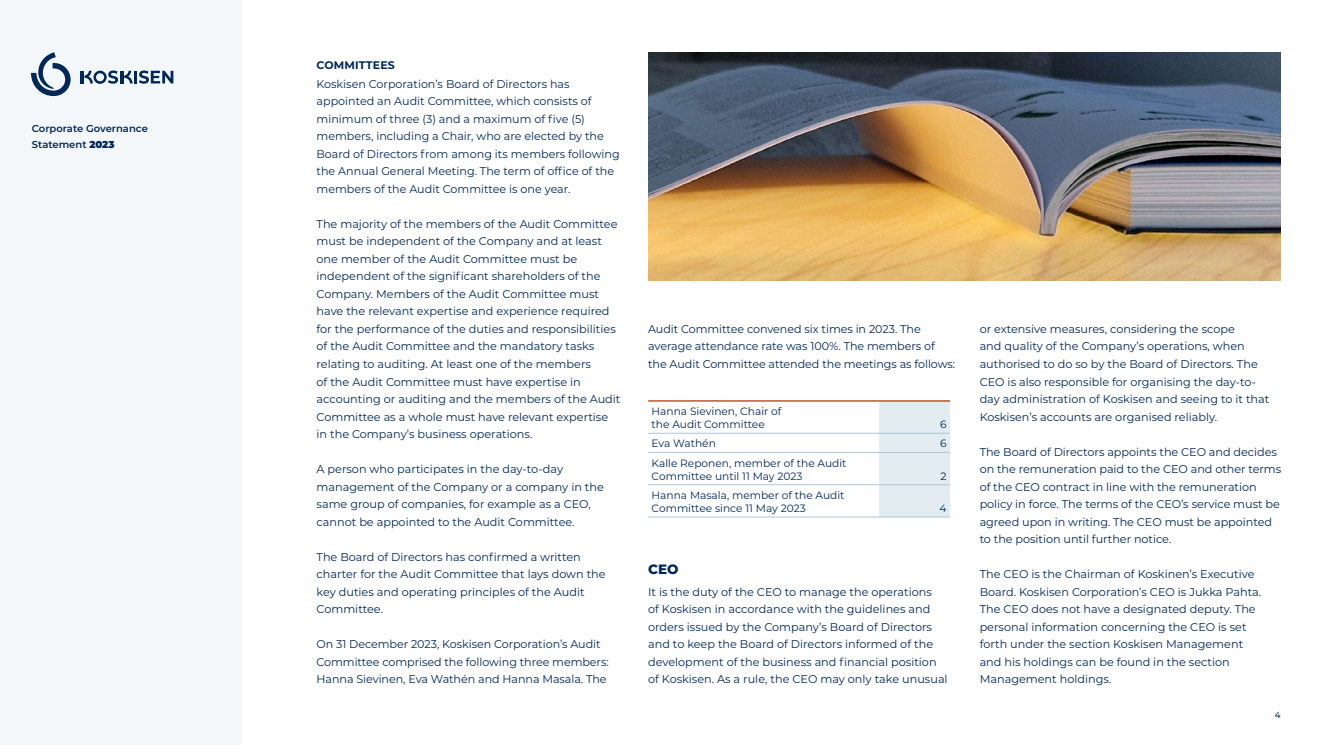
<style>
.page{position:relative;width:1324px;height:745px;background:#fff}
.page>*{position:absolute;margin:0;border:0;box-sizing:border-box;transform-origin:0 0}
.t1{font:800 13.5px "Montserrat";color:#002856}
.t2{font:11.25px/17.5px "Montserrat";color:#002856}
.t3{font:700 11px "Montserrat";letter-spacing:.01em;color:#002856}
.t4{font:10.62px/13.1px "Montserrat";color:#002856}
.t5{font:600 10px/16.2px "Montserrat";color:#002856}
.t6{font:500 8.75px "Montserrat";color:#002856}
.s1{font-weight:900}
</style>
<div class="page">
<img style="left:648px;top:53px;width:632px;height:227px">
<div style="left:879px;top:401px;width:71px;height:115px;background:#e3ecf1"></div>
<hr style="left:648px;top:433px;width:231px;height:1px;background:#aec6d6">
<hr style="left:879px;top:433px;width:71px;height:1px;background:#aec6d6">
<hr style="left:648px;top:452px;width:231px;height:1px;background:#aec6d6">
<hr style="left:879px;top:452px;width:71px;height:1px;background:#aec6d6">
<hr style="left:879px;top:484px;width:71px;height:1px;background:#aec6d6">
<hr style="left:879px;top:516px;width:71px;height:1px;background:#aec6d6">
<hr style="left:648px;top:400px;width:231px;height:1px;background:#b13606">
<hr style="left:879px;top:400px;width:71px;height:1px;background:#b13606">
<hr style="left:648px;top:516px;width:231px;height:1px;background:#aec6d6">
<hr style="left:648px;top:484px;width:231px;height:1px;background:#aec6d6">
<div style="left:0;top:0;width:241px;height:744px;background:#f4f7f9"></div>
<svg style="left:80px;top:70px;width:93px;height:14px"></svg>
<svg style="left:31px;top:52px;width:40px;height:44px"></svg>
<p class="t5" style="left:32px;top:120px;width:117px">Corporate Governance<br>Statement <span class="s1">2023</span></p>
<p class="t3" style="left:316px;top:57px;width:80px">COMMITTEES</p>
<p class="t2" style="left:316px;top:74px;width:305px">Koskisen Corporation’s Board of Directors has appointed an Audit Committee, which consists of minimum of three (3) and a maximum of five (5) members, including a Chair, who are elected by the Board of Directors from among its members following the Annual General Meeting. The term of office of the members of the Audit Committee is one year.</p>
<p class="t2" style="left:316px;top:214px;width:305px">The majority of the members of the Audit Committee must be independent of the Company and at least one member of the Audit Committee must be independent of the significant shareholders of the Company. Members of the Audit Committee must have the relevant expertise and experience required for the performance of the duties and responsibilities of the Audit Committee and the mandatory tasks relating to auditing. At least one of the members<br>of the Audit Committee must have expertise in accounting or auditing and the members of the Audit Committee as a whole must have relevant expertise in the Company’s business operations.</p>
<p class="t2" style="left:316px;top:459px;width:289px">A person who participates in the day-to-day management of the Company or a company in the same group of companies, for example as a CEO, cannot be appointed to the Audit Committee.</p>
<p class="t2" style="left:316px;top:547px;width:291px">The Board of Directors has confirmed a written charter for the Audit Committee that lays down the key duties and operating principles of the Audit Committee.</p>
<p class="t2" style="left:316px;top:634px;width:294px">On 31 December 2023, Koskisen Corporation’s Audit<br>Committee comprised the following three members:<br>Hanna Sievinen, Eva Wathén and Hanna Masala. The</p>
<p class="t2" style="left:648px;top:319px;width:308px">Audit Committee convened six times in 2023. The average attendance rate was 100%. The members of the Audit Committee attended the meetings as follows:</p>
<p class="t4" style="left:651px;top:404px;width:131px">Hanna Sievinen, Chair of the Audit Committee</p>
<p class="t4" style="left:940px;top:417px;width:8px">6</p>
<p class="t4" style="left:651px;top:436px;width:66px">Eva Wathén</p>
<p class="t4" style="left:940px;top:436px;width:8px">6</p>
<p class="t4" style="left:651px;top:455px;width:196px">Kalle Reponen, member of the Audit<br>Committee until 11 May 2023</p>
<p class="t4" style="left:940px;top:468px;width:8px">2</p>
<p class="t4" style="left:651px;top:488px;width:194px">Hanna Masala, member of the Audit<br>Committee since 11 May 2023</p>
<p class="t4" style="left:939px;top:501px;width:9px">4</p>
<p class="t1" style="left:648px;top:559px;width:32px">CEO</p>
<p class="t2" style="left:648px;top:582px;width:301px">It is the duty of the CEO to manage the operations<br>of Koskisen in accordance with the guidelines and orders issued by the Company’s Board of Directors and to keep the Board of Directors informed of the development of the business and financial position of Koskisen. As a rule, the CEO may only take unusual</p>
<p class="t2" style="left:979px;top:319px;width:291px">or extensive measures, considering the scope<br>and quality of the Company’s operations, when authorised to do so by the Board of Directors. The CEO is also responsible for organising the day-to&shy;day administration of Koskisen and seeing to it that Koskisen’s accounts are organised reliably.</p>
<p class="t2" style="left:979px;top:442px;width:303px">The Board of Directors appoints the CEO and decides on the remuneration paid to the CEO and other terms of the CEO contract in line with the remuneration policy in force. The terms of the CEO’s service must be agreed upon in writing. The CEO must be appointed to the position until further notice.</p>
<p class="t2" style="left:979px;top:564px;width:283px">The CEO is the Chairman of Koskinen’s Executive Board. Koskisen Corporation’s CEO is Jukka Pahta.<br>The CEO does not have a designated deputy. The personal information concerning the CEO is set forth under the section Koskisen Management and his holdings can be found in the section Management holdings.</p>
<p class="t6" style="left:1274px;top:708px;width:7px">4</p>
</div>
